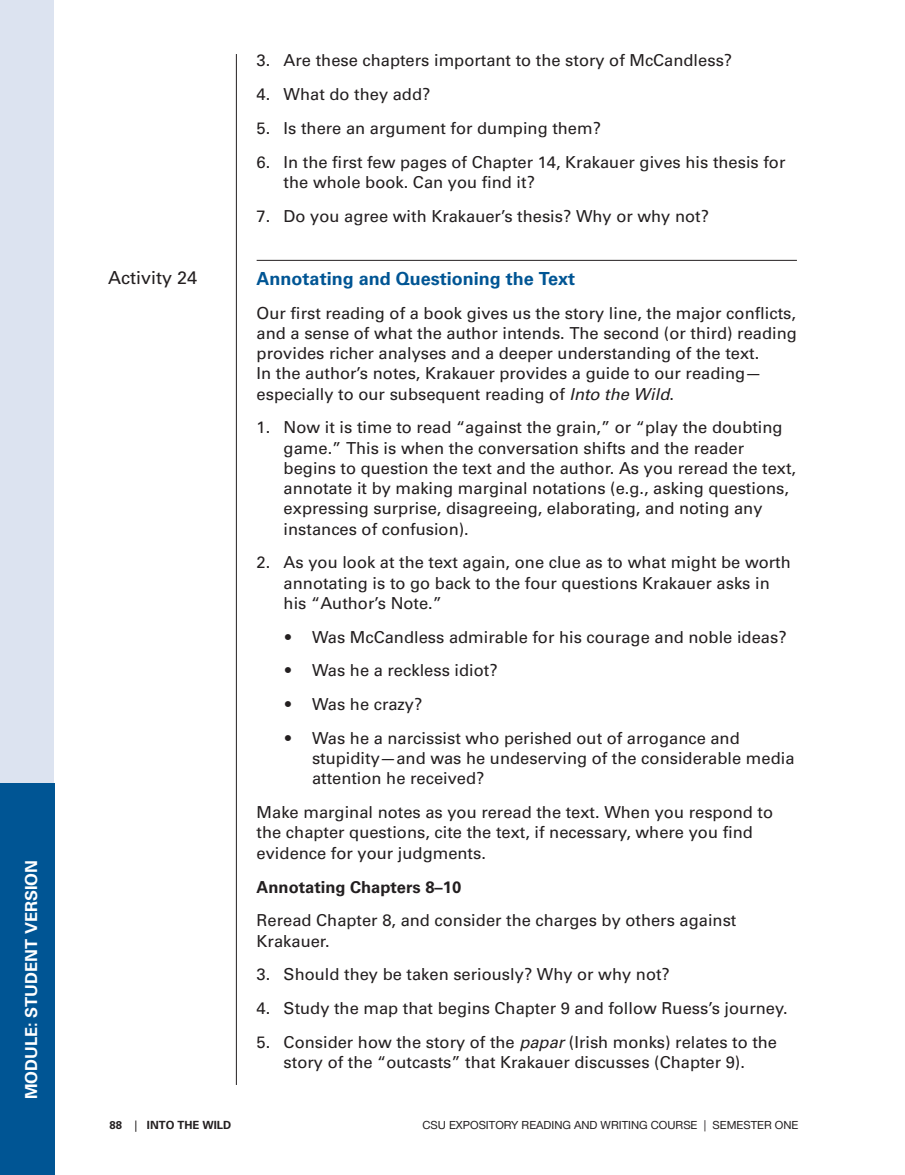
<style>
.page{position:relative;width:905px;height:1175px;background:#fff}
.page>*{position:absolute;margin:0;border:0;box-sizing:border-box;transform-origin:0 0}
.Student-Activity_Nam{font:700 18px "Univers";color:#005594}
.Student-Activity_Hea{font:18px "Univers";color:#231f20}
.Student-Body{font:16.5px/20.2px "Univers";color:#231f20}
.Student-Body__bold{font:700 16.5px "Univers";color:#231f20}
.t1{font:700 16.5px "Univers";color:#fff}
.t2{font:11.25px "Helvetica Neue";color:#231f20}
.t3{font:700 11.25px "Univers";color:#231f20}
.s1{font-style:italic}
.s2{font-weight:400}
</style>
<div class="page">
<hr style="left:236px;top:54px;width:1px;height:1031px;background:#231f20">
<hr style="left:256px;top:260px;width:540px;height:1px;background:#231f20">
<div style="left:0;top:0;width:54px;height:1174px;background:#dce3f0"></div>
<div style="left:0;top:783px;width:54px;height:391px;background:#005594"></div>
<p class="t1" style="left:22px;top:1099px;width:241px;rotate:-90deg">MODULE: STUDENT VERSION</p>
<p class="Student-Activity_Hea" style="left:108px;top:266px;width:91px">Activity 24</p>
<p class="Student-Body" style="left:256px;top:50px;width:477px">3. Are these chapters important to the story of McCandless?</p>
<p class="Student-Body" style="left:256px;top:84px;width:175px">4. What do they add?</p>
<p class="Student-Body" style="left:256px;top:118px;width:346px">5. Is there an argument for dumping them?</p>
<p class="Student-Body" style="left:284px;top:152px;width:503px;text-indent:-27px">6. In the first few pages of Chapter 14, Krakauer gives his thesis for the whole book. Can you find it?</p>
<p class="Student-Body" style="left:256px;top:206px;width:454px">7. Do you agree with Krakauer’s thesis? Why or why not?</p>
<p class="Student-Activity_Nam" style="left:256px;top:268px;width:320px">Annotating and Questioning the Text</p>
<p class="Student-Body" style="left:256px;top:302px;width:541px">Our first reading of a book gives us the story line, the major conflicts, and a sense of what the author intends. The second (or third) reading provides richer analyses and a deeper understanding of the text.<br>In the author’s notes, Krakauer provides a guide to our reading— especially to our subsequent reading of <span class="s1">Into the Wild</span>.</p>
<p class="Student-Body" style="left:284px;top:417px;width:514px;text-indent:-27px">1. Now it is time to read “against the grain,” or “play the doubting game.” This is when the conversation shifts and the reader begins to question the text and the author. As you reread the text, annotate it by making marginal notations (e.g., asking questions, expressing surprise, disagreeing, elaborating, and noting any instances of confusion).</p>
<p class="Student-Body" style="left:284px;top:552px;width:508px;text-indent:-27px">2. As you look at the text again, one clue as to what might be worth annotating is to go back to the four questions Krakauer asks in his “Author’s Note.”</p>
<p class="Student-Body" style="left:285px;top:626px;width:503px">• Was McCandless admirable for his courage and noble ideas?</p>
<p class="Student-Body" style="left:285px;top:660px;width:214px">• Was he a reckless idiot?</p>
<p class="Student-Body" style="left:285px;top:694px;width:139px">• Was he crazy?</p>
<p class="Student-Body" style="left:312px;top:728px;width:484px;text-indent:-27px">• Was he a narcissist who perished out of arrogance and stupidity—and was he undeserving of the considerable media attention he received?</p>
<p class="Student-Body" style="left:256px;top:802px;width:518px">Make marginal notes as you reread the text. When you respond to the chapter questions, cite the text, if necessary, where you find evidence for your judgments.</p>
<p class="Student-Body__bold" style="left:256px;top:877px;width:206px">Annotating Chapters 8–10</p>
<p class="Student-Body" style="left:256px;top:910px;width:481px">Reread Chapter 8, and consider the charges by others against<br>Krakauer.</p>
<p class="Student-Body" style="left:256px;top:964px;width:414px">3. Should they be taken seriously? Why or why not?</p>
<p class="Student-Body" style="left:256px;top:998px;width:532px">4. Study the map that begins Chapter 9 and follow Ruess’s journey.</p>
<p class="Student-Body" style="left:256px;top:1031px;width:522px;text-align:center">5. Consider how the story of the <span class="s1">papar</span> (Irish monks) relates to the story of the “outcasts” that Krakauer discusses (Chapter 9).</p>
<p class="t3" style="left:110px;top:1118px;width:123px">88 <span class="s2">|</span> INTO THE WILD</p>
<p class="t2" style="left:422px;top:1118px;width:377px">CSU EXPOSITORY READING AND WRITING COURSE | SEMESTER ONE</p>
</div>
